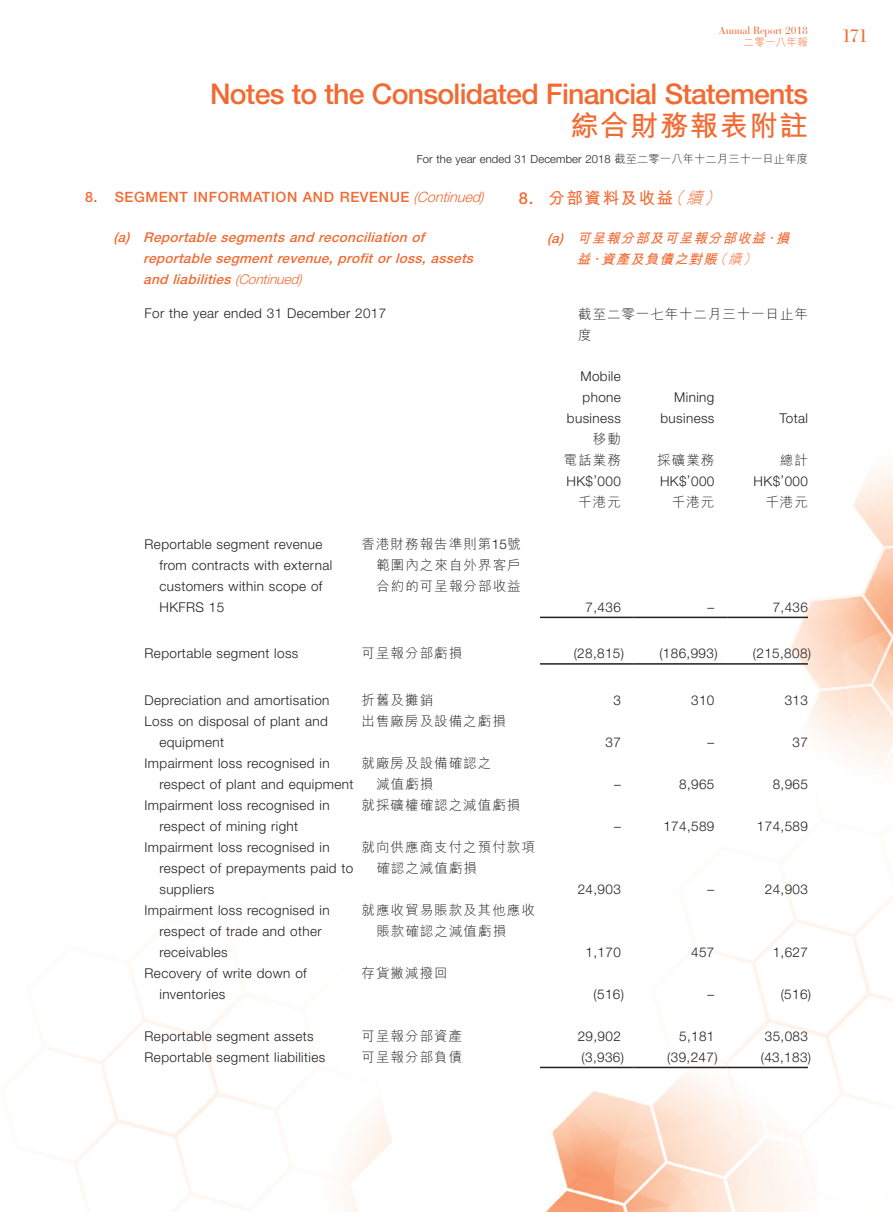
<style>
.page{position:relative;width:893px;height:1212px;background:#fff}
.page>*{position:absolute;margin:0;border:0;box-sizing:border-box;transform-origin:0 0}
.t1{font:500 28.5px "Helvetica Neue LT Std";letter-spacing:-.025em;color:#f26a32}
.t2{font:700 28.5px "M Hei HK";letter-spacing:.05em;color:#f26a32}
.t3{font:19.2px "Bodoni Std";color:#f26a32}
.C_Heading_1{font:700 16.5px "M Hei HK";letter-spacing:.095em;color:#f26a32}
.Heading_1{font:500 14.25px "Helvetica Neue LT Std";letter-spacing:.04em;color:#f26a32}
.Body_Text{font:300 13.5px/21px "Helvetica Neue LT Std";letter-spacing:.03em;color:#231f20}
.Body_Text-2{font:300 13.5px/21px "M Hei HK";letter-spacing:.08em;color:#231f20}
.Heading_2{font:italic 500 13.5px/21px "Helvetica Neue LT Std";color:#f26a32}
.C_Heading_2{font:italic 700 13.5px/21px "M Hei HK";color:#f26a32;text-align:center}
.C_Body_Text{font:300 13.5px/21px "M Hei HK";letter-spacing:.065em;color:#231f20}
.t4{font:300 11.25px "Helvetica Neue LT Std";letter-spacing:.01em;color:#231f20}
.t5{font:10.5px "Bauer Bodoni Std";letter-spacing:-.02em;color:#f26a32}
.t6{font:300 10.5px "M Hei HK";letter-spacing:.02em;color:#f26a32}
.s1{font-family:"M Hei HK"}
.s2{font-weight:300;font-style:italic}
.s3{font-weight:300}
.s4{font-family:"Helvetica Neue LT Std";font-weight:500}
.s5{font-family:"Helvetica Neue LT Std"}
</style>
<div class="page">
<img style="left:47px;top:469px;width:846px;height:743px">
<hr style="left:540px;top:617px;width:94px;height:1px;background:#231f20">
<hr style="left:634px;top:617px;width:93px;height:1px;background:#231f20">
<hr style="left:727px;top:617px;width:81px;height:1px;background:#231f20">
<hr style="left:540px;top:663px;width:94px;height:2px;background:#231f20">
<hr style="left:634px;top:663px;width:93px;height:2px;background:#231f20">
<hr style="left:727px;top:663px;width:81px;height:2px;background:#231f20">
<hr style="left:540px;top:1067px;width:94px;height:1px;background:#231f20">
<hr style="left:634px;top:1067px;width:93px;height:1px;background:#231f20">
<hr style="left:727px;top:1067px;width:81px;height:1px;background:#231f20">
<p class="t5" style="left:719px;top:25px;width:90px">Annual Report 2018</p>
<p class="t6" style="left:744px;top:37px;width:66px">二零一八年報</p>
<h1 class="t1" style="left:210px;top:77px;width:600px">Notes to the Consolidated Financial Statements</h1>
<h1 class="t2" style="left:570px;top:105px;width:239px">綜合財務報表附註</h1>
<p class="t4" style="left:417px;top:152px;width:393px">For the year ended 31 December 2018 <span class="s1">截至二零一八年十二月三十一日止年度</span></p>
<p class="Heading_1" style="left:85px;top:188px;width:401px">8. SEGMENT INFORMATION AND REVENUE <span class="s2">(Continued)</span></p>
<p class="Heading_2" style="left:143px;top:227px;width:335px;text-indent:-30px">(a) Reportable segments and reconciliation of reportable segmentrevenue,profitorloss,assets and liabilities <span class="s3">(Continued)</span></p>
<p class="Body_Text" style="left:145px;top:302px;width:243px">For the year ended 31 December 2017</p>
<p class="C_Heading_1" style="left:519px;top:186px;width:208px"><span class="s4">8.</span> 分部資料及收益<span class="s2">（續）</span></p>
<p class="C_Heading_2" style="left:547px;top:227px;width:248px"><span class="s4">(a)</span> 可呈報分部及可呈報分部收益、損益、資產及負債之對賬<span class="s3">（續）</span></p>
<p class="C_Body_Text" style="left:578px;top:304px;width:231px">截至二零一七年十二月三十一日止年度</p>
<p class="Body_Text" style="left:580px;top:365px;width:42px">Mobile</p>
<p class="Body_Text" style="left:583px;top:386px;width:40px">phone</p>
<p class="Body_Text" style="left:567px;top:407px;width:55px">business</p>
<p class="Body_Text" style="left:674px;top:386px;width:42px">Mining</p>
<p class="Body_Text" style="left:660px;top:407px;width:55px">business</p>
<p class="Body_Text" style="left:779px;top:407px;width:30px">Total</p>
<p class="Body_Text-2" style="left:593px;top:428px;width:30px">移動</p>
<p class="Body_Text-2" style="left:564px;top:449px;width:59px">電話業務</p>
<p class="Body_Text-2" style="left:657px;top:449px;width:59px">採礦業務</p>
<p class="Body_Text-2" style="left:780px;top:449px;width:30px">總計</p>
<p class="Body_Text" style="left:567px;top:470px;width:56px">HK$’000</p>
<p class="Body_Text" style="left:660px;top:470px;width:56px">HK$’000</p>
<p class="Body_Text" style="left:754px;top:470px;width:56px">HK$’000</p>
<p class="Body_Text-2" style="left:578px;top:491px;width:44px">千港元</p>
<p class="Body_Text-2" style="left:672px;top:491px;width:44px">千港元</p>
<p class="Body_Text-2" style="left:765px;top:491px;width:44px">千港元</p>
<p class="Body_Text" style="left:159px;top:533px;width:174px;text-indent:-15px">Reportable segment revenue from contracts with external customers within scope of<br>HKFRS 15</p>
<p class="Body_Text-2" style="left:376px;top:533px;width:146px;text-align:justify;text-indent:-15px">香港財務報告準則第<span class="s5">15</span>號範圍內之來自外界客戶合約的可呈報分部收益</p>
<p class="Body_Text" style="left:586px;top:596px;width:37px">7,436</p>
<p class="Body_Text" style="left:708px;top:596px;width:8px">–</p>
<p class="Body_Text" style="left:773px;top:596px;width:37px">7,436</p>
<p class="Body_Text" style="left:145px;top:643px;width:155px">Reportable segment loss</p>
<p class="Body_Text-2" style="left:361px;top:643px;width:102px">可呈報分部虧損</p>
<p class="Body_Text" style="left:574px;top:643px;width:52px">(28,815)</p>
<p class="Body_Text" style="left:659px;top:643px;width:60px">(186,993)</p>
<p class="Body_Text" style="left:753px;top:643px;width:60px">(215,808)</p>
<p class="Body_Text" style="left:145px;top:689px;width:186px">Depreciation and amortisation</p>
<p class="Body_Text-2" style="left:361px;top:689px;width:73px">折舊及攤銷</p>
<p class="Body_Text" style="left:613px;top:689px;width:9px">3</p>
<p class="Body_Text" style="left:691px;top:689px;width:25px">310</p>
<p class="Body_Text" style="left:785px;top:689px;width:25px">313</p>
<p class="Body_Text" style="left:159px;top:710px;width:170px;text-indent:-15px">Loss on disposal of plant and equipment</p>
<p class="Body_Text-2" style="left:361px;top:710px;width:146px">出售廠房及設備之虧損</p>
<p class="Body_Text" style="left:605px;top:731px;width:17px">37</p>
<p class="Body_Text" style="left:708px;top:731px;width:8px">–</p>
<p class="Body_Text" style="left:792px;top:731px;width:17px">37</p>
<p class="Body_Text" style="left:159px;top:752px;width:196px;text-indent:-15px">Impairment loss recognised in respect of plant and equipment</p>
<p class="Body_Text-2" style="left:376px;top:752px;width:117px;text-indent:-15px">就廠房及設備確認之減值虧損</p>
<p class="Body_Text" style="left:159px;top:794px;width:172px;text-indent:-15px">Impairment loss recognised in respect of mining right</p>
<p class="Body_Text-2" style="left:361px;top:794px;width:161px">就採礦權確認之減值虧損</p>
<p class="Body_Text" style="left:159px;top:836px;width:196px;text-indent:-15px">Impairment loss recognised in respect of prepayments paid to suppliers</p>
<p class="Body_Text-2" style="left:376px;top:836px;width:160px;text-indent:-15px">就向供應商支付之預付款項確認之減值虧損</p>
<p class="Body_Text" style="left:159px;top:899px;width:172px;text-indent:-15px">Impairment loss recognised in respect of trade and other receivables</p>
<p class="Body_Text-2" style="left:376px;top:899px;width:160px;text-indent:-15px">就應收貿易賬款及其他應收賬款確認之減值虧損</p>
<p class="Body_Text" style="left:159px;top:962px;width:149px;text-indent:-15px">Recovery of write down of inventories</p>
<p class="Body_Text-2" style="left:361px;top:962px;width:88px">存貨撇減撥回</p>
<p class="Body_Text" style="left:614px;top:773px;width:8px">–</p>
<p class="Body_Text" style="left:679px;top:773px;width:37px">8,965</p>
<p class="Body_Text" style="left:773px;top:773px;width:37px">8,965</p>
<p class="Body_Text" style="left:614px;top:815px;width:8px">–</p>
<p class="Body_Text" style="left:663px;top:815px;width:53px">174,589</p>
<p class="Body_Text" style="left:757px;top:815px;width:53px">174,589</p>
<p class="Body_Text" style="left:578px;top:878px;width:45px">24,903</p>
<p class="Body_Text" style="left:708px;top:878px;width:8px">–</p>
<p class="Body_Text" style="left:765px;top:878px;width:45px">24,903</p>
<p class="Body_Text" style="left:586px;top:941px;width:37px">1,170</p>
<p class="Body_Text" style="left:691px;top:941px;width:25px">457</p>
<p class="Body_Text" style="left:773px;top:941px;width:37px">1,627</p>
<p class="Body_Text" style="left:594px;top:983px;width:32px">(516)</p>
<p class="Body_Text" style="left:708px;top:983px;width:8px">–</p>
<p class="Body_Text" style="left:781px;top:983px;width:32px">(516)</p>
<p class="Body_Text" style="left:145px;top:1025px;width:171px">Reportable segment assets</p>
<p class="Body_Text-2" style="left:361px;top:1025px;width:102px">可呈報分部資產</p>
<p class="Body_Text" style="left:578px;top:1025px;width:45px">29,902</p>
<p class="Body_Text" style="left:679px;top:1025px;width:37px">5,181</p>
<p class="Body_Text" style="left:765px;top:1025px;width:45px">35,083</p>
<p class="Body_Text" style="left:145px;top:1046px;width:182px">Reportable segment liabilities</p>
<p class="Body_Text-2" style="left:361px;top:1046px;width:102px">可呈報分部負債</p>
<p class="Body_Text" style="left:582px;top:1046px;width:44px">(3,936)</p>
<p class="Body_Text" style="left:667px;top:1046px;width:52px">(39,247)</p>
<p class="Body_Text" style="left:761px;top:1046px;width:52px">(43,183)</p>
<h2 class="t3" style="left:842px;top:25px;width:28px">171</h2>
</div>
